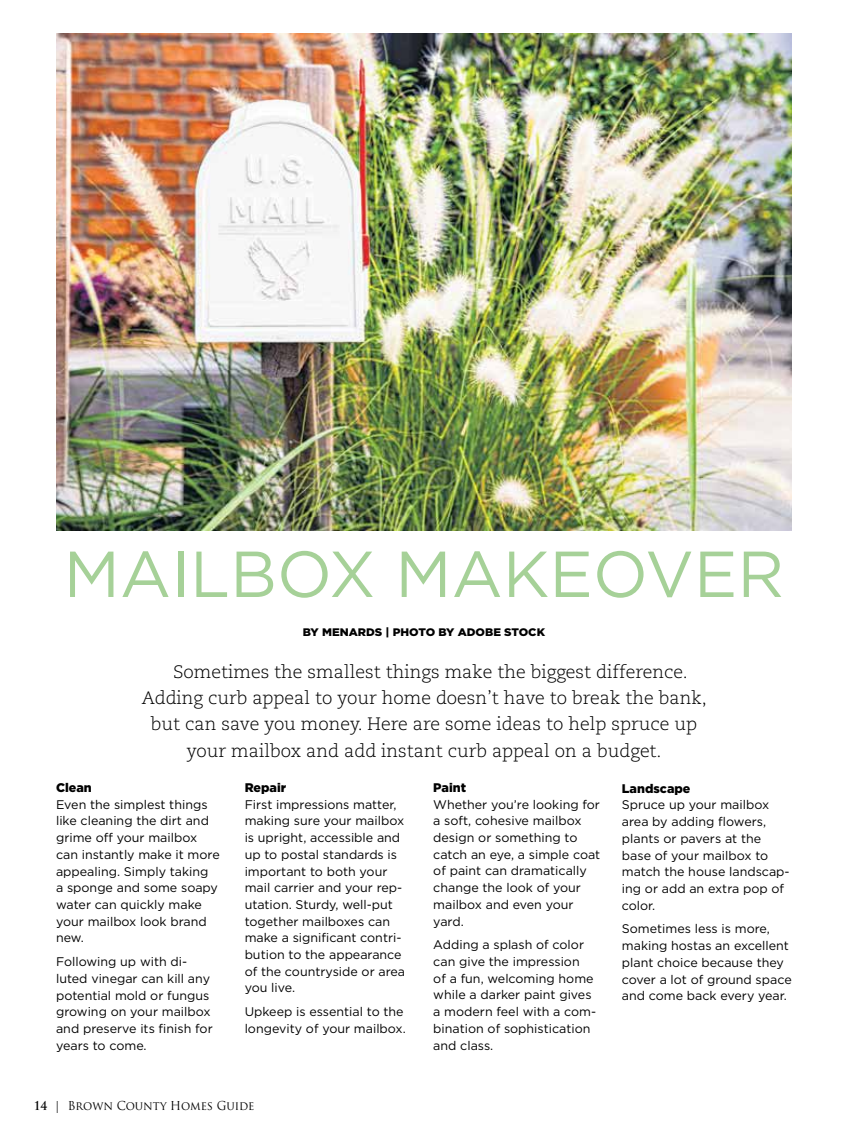
<style>
.page{position:relative;width:851px;height:1148px;background:#fff}
.page>*{position:absolute;margin:0;border:0;box-sizing:border-box;transform-origin:0 0}
.t1{font:64.8px "Gotham HTF";color:#a6d198}
.t2{font:300 18px "Caecilia LT Std";color:#000}
.t3{font:12.45px/16.6px "Gotham";color:#000}
.t4{font:900 12.45px "Gotham HTF";color:#000}
.t5{font:12px "Trajan Pro";color:#000;scale:.95 1}
.t6{font:900 10.95px "Gotham HTF";color:#000;scale:1.05 1}
.s1{font-weight:700}
</style>
<div class="page">
<img style="left:56px;top:34px;width:735px;height:497px">
<h1 class="t1" style="left:64px;top:538px;width:722px">MAILBOX MAKEOVER</h1>
<p class="t6" style="left:303px;top:625px;width:232px">By MENARDS | PHOTO By ADOBE STOCK</p>
<h2 class="t2" style="left:173px;top:661px;width:516px">Sometimes the smallest things make the biggest difference.</h2>
<h2 class="t2" style="left:142px;top:687px;width:566px">Adding curb appeal to your home doesn’t have to break the bank,</h2>
<h2 class="t2" style="left:151px;top:714px;width:547px">but can save you money. Here are some ideas to help spruce up</h2>
<h2 class="t2" style="left:187px;top:740px;width:476px">your mailbox and add instant curb appeal on a budget.</h2>
<p class="t4" style="left:56px;top:780px;width:37px">Clean</p>
<p class="t3" style="left:56px;top:795px;width:165px">Even the simplest things like cleaning the dirt and grime off your mailbox can instantly make it more appealing. Simply taking<br>a sponge and some soapy water can quickly make your mailbox look brand new.</p>
<p class="t3" style="left:56px;top:953px;width:158px">Following up with di&shy;luted vinegar can kill any potential mold or fungus growing on your mailbox and preserve its finish for years to come.</p>
<p class="t4" style="left:245px;top:780px;width:43px">Repair</p>
<p class="t3" style="left:245px;top:795px;width:162px">First impressions matter, making sure your mailbox is upright, accessible and up to postal standards is important to both your mail carrier and your rep&shy;utation. Sturdy, well-put together mailboxes can make a significant contri&shy;bution to the appearance of the countryside or area you live.</p>
<p class="t3" style="left:245px;top:1003px;width:163px">Upkeep is essential to the longevity of your mailbox.</p>
<p class="t5" style="left:34px;top:1097px;width:234px"><span class="s1">14</span> | Brown County Homes Guide</p>
<p class="t4" style="left:433px;top:780px;width:34px">Paint</p>
<p class="t3" style="left:433px;top:795px;width:168px">whether you’re looking for a soft, cohesive mailbox design or something to catch an eye, a simple coat of paint can dramatically change the look of your mailbox and even your yard.</p>
<p class="t3" style="left:433px;top:936px;width:164px">Adding a splash of color can give the impression<br>of a fun, welcoming home while a darker paint gives a modern feel with a com&shy;bination of sophistication and class.</p>
<p class="t4" style="left:622px;top:781px;width:70px">Landscape</p>
<p class="t3" style="left:622px;top:796px;width:169px">Spruce up your mailbox area by adding flowers, plants or pavers at the base of your mailbox to match the house landscap&shy;ing or add an extra pop of color.</p>
<p class="t3" style="left:622px;top:920px;width:171px">Sometimes less is more, making hostas an excellent plant choice because they cover a lot of ground space and come back every year.</p>
</div>
